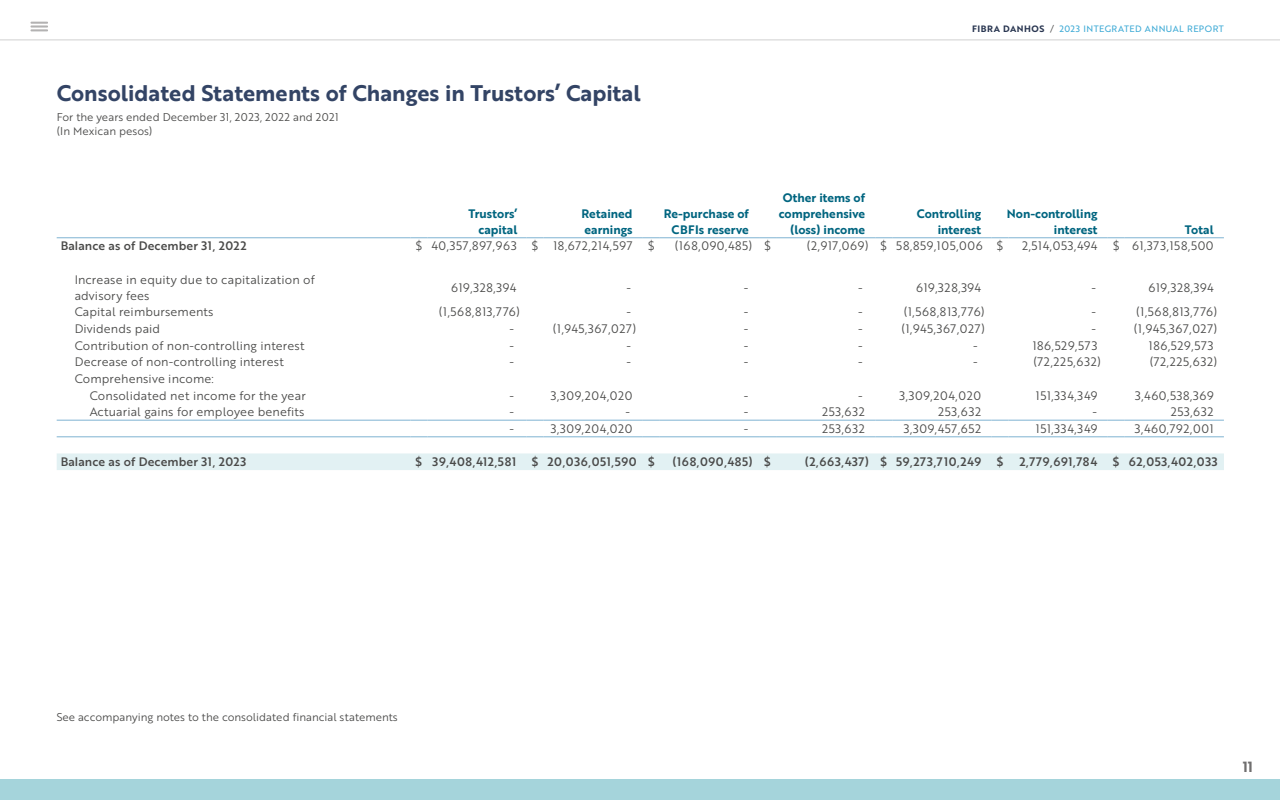
<style>
.page{position:relative;width:1280px;height:800px;background:#fff}
.page>*{position:absolute;margin:0;border:0;box-sizing:border-box;transform-origin:0 0}
.t1{font:22px "Brother 1816 Bold";color:#334465}
.t2{font:14.4px "Brother 1816 Bold";color:#706f6f}
.t3{font:12px "Brother 1816 Book";letter-spacing:.05em;color:#4a4a49}
.t4{font:12px/16px "Brother 1816 Book";letter-spacing:.01em;color:#4a4a49}
.t5{font:12px/16px "Brother 1816 Bold";color:#006580;text-align:right}
.t6{font:12px "Brother 1816 Book";letter-spacing:.03em;color:#4a4a49}
.t7{font:12px "Brother 1816 Medium";letter-spacing:.04em;color:#4a4a49}
.t8{font:12px "Brother 1816 Medium";letter-spacing:.01em;color:#4a4a49}
.t9{font:12px "Brother 1816 Book";letter-spacing:.06em;color:#4a4a49}
.t10{font:11px/14px "Brother 1816 Book";color:#4a4a49}
.t11{font:9px "Brother 1816 Regular";letter-spacing:.05em;color:#3ba9d5}
.s1{font-family:"Brother 1816 Bold";color:#283550}
.s2{font-family:"Brother 1816 Book";color:#4a4a49}
</style>
<div class="page">
<div style="left:0;top:779px;width:1280px;height:21px;background:#a5d4db"></div>
<div style="left:57px;top:453px;width:1167px;height:17px;background:#e2f1f3"></div>
<hr style="left:57px;top:237px;width:353px;height:1px;background:#7fb3d2">
<svg style="left:410px;top:237px;width:17px;height:1px"></svg>
<hr style="left:427px;top:237px;width:100px;height:1px;background:#7fb3d2">
<svg style="left:527px;top:237px;width:17px;height:1px"></svg>
<hr style="left:544px;top:237px;width:99px;height:1px;background:#7fb3d2">
<svg style="left:643px;top:237px;width:17px;height:1px"></svg>
<hr style="left:660px;top:237px;width:99px;height:1px;background:#7fb3d2">
<svg style="left:759px;top:237px;width:17px;height:1px"></svg>
<hr style="left:776px;top:237px;width:99px;height:1px;background:#7fb3d2">
<svg style="left:875px;top:237px;width:17px;height:1px"></svg>
<hr style="left:892px;top:237px;width:99px;height:1px;background:#7fb3d2">
<svg style="left:991px;top:237px;width:18px;height:1px"></svg>
<hr style="left:1009px;top:237px;width:99px;height:1px;background:#7fb3d2">
<svg style="left:1108px;top:237px;width:17px;height:1px"></svg>
<hr style="left:1125px;top:237px;width:99px;height:1px;background:#7fb3d2">
<hr style="left:57px;top:420px;width:353px;height:1px;background:#7fb3d2">
<svg style="left:410px;top:420px;width:17px;height:1px"></svg>
<hr style="left:427px;top:420px;width:100px;height:1px;background:#7fb3d2">
<svg style="left:527px;top:420px;width:17px;height:1px"></svg>
<hr style="left:544px;top:420px;width:99px;height:1px;background:#7fb3d2">
<svg style="left:643px;top:420px;width:17px;height:1px"></svg>
<hr style="left:660px;top:420px;width:99px;height:1px;background:#7fb3d2">
<svg style="left:759px;top:420px;width:17px;height:1px"></svg>
<hr style="left:776px;top:420px;width:99px;height:1px;background:#7fb3d2">
<svg style="left:875px;top:420px;width:17px;height:1px"></svg>
<hr style="left:892px;top:420px;width:99px;height:1px;background:#7fb3d2">
<svg style="left:991px;top:420px;width:18px;height:1px"></svg>
<hr style="left:1009px;top:420px;width:99px;height:1px;background:#7fb3d2">
<svg style="left:1108px;top:420px;width:17px;height:1px"></svg>
<hr style="left:1125px;top:420px;width:99px;height:1px;background:#7fb3d2">
<hr style="left:57px;top:436px;width:353px;height:1px;background:#7fb3d2">
<svg style="left:410px;top:436px;width:17px;height:1px"></svg>
<hr style="left:427px;top:436px;width:100px;height:1px;background:#7fb3d2">
<svg style="left:527px;top:436px;width:17px;height:1px"></svg>
<hr style="left:544px;top:436px;width:99px;height:1px;background:#7fb3d2">
<svg style="left:643px;top:436px;width:17px;height:1px"></svg>
<hr style="left:660px;top:436px;width:99px;height:1px;background:#7fb3d2">
<svg style="left:759px;top:436px;width:17px;height:1px"></svg>
<hr style="left:776px;top:436px;width:99px;height:1px;background:#7fb3d2">
<svg style="left:875px;top:436px;width:17px;height:1px"></svg>
<hr style="left:892px;top:436px;width:99px;height:1px;background:#7fb3d2">
<svg style="left:991px;top:436px;width:18px;height:1px"></svg>
<hr style="left:1009px;top:436px;width:99px;height:1px;background:#7fb3d2">
<svg style="left:1108px;top:436px;width:17px;height:1px"></svg>
<hr style="left:1125px;top:436px;width:99px;height:1px;background:#7fb3d2">
<svg style="left:31px;top:22px;width:17px;height:9px"></svg>
<hr style="left:0;top:40px;width:1280px;height:1px;background:#d0d0d0">
<h1 class="t1" style="left:57px;top:76px;width:586px">Consolidated Statements of Changes in Trustors’ Capital</h1>
<p class="t10" style="left:57px;top:109px;width:284px">For the years ended December 31, 2023, 2022 and 2021 (In Mexican pesos)</p>
<p class="t5" style="left:468px;top:205px;width:50px">Trustors’ capital</p>
<p class="t5" style="left:581px;top:205px;width:53px;text-align:left">Retained earnings</p>
<p class="t5" style="left:664px;top:205px;width:86px">Re-purchase of<br>CBFIs reserve</p>
<p class="t5" style="left:779px;top:189px;width:88px">Other items of comprehensive (loss) income</p>
<p class="t11" style="left:972px;top:22px;width:253px"><span class="s1">FIBRA DANHOS</span> <span class="s2">/</span> 2023 INTEGRATED ANNUAL REPORT</p>
<p class="t5" style="left:917px;top:205px;width:66px">Controlling interest</p>
<p class="t5" style="left:1007px;top:205px;width:92px">Non-controlling interest</p>
<p class="t5" style="left:1185px;top:221px;width:30px">Total</p>
<p class="t8" style="left:61px;top:237px;width:188px">Balance as of December 31, 2022</p>
<p class="t3" style="left:415px;top:237px;width:219px">$ 40,357,897,963 $ 18,672,214,597</p>
<p class="t6" style="left:648px;top:237px;width:9px">$</p>
<p class="t3" style="left:675px;top:237px;width:98px">(168,090,485) $</p>
<p class="t3" style="left:807px;top:237px;width:198px">(2,917,069) $ 58,859,105,006 $</p>
<p class="t3" style="left:1022px;top:237px;width:77px">2,514,053,494</p>
<p class="t3" style="left:1113px;top:237px;width:102px">$ 61,373,158,500</p>
<p class="t4" style="left:75px;top:271px;width:242px">Increase in equity due to capitalization of advisory fees</p>
<p class="t3" style="left:451px;top:279px;width:67px">619,328,394</p>
<p class="t6" style="left:627px;top:279px;width:6px">-</p>
<p class="t6" style="left:744px;top:279px;width:6px">-</p>
<p class="t6" style="left:858px;top:279px;width:6px">-</p>
<p class="t3" style="left:916px;top:279px;width:67px">619,328,394</p>
<p class="t6" style="left:1092px;top:279px;width:6px">-</p>
<p class="t3" style="left:1149px;top:279px;width:67px">619,328,394</p>
<p class="t4" style="left:75px;top:304px;width:140px">Capital reimbursements</p>
<p class="t9" style="left:439px;top:303px;width:82px">(1,568,813,776)</p>
<p class="t6" style="left:627px;top:303px;width:6px">-</p>
<p class="t6" style="left:744px;top:303px;width:6px">-</p>
<p class="t6" style="left:858px;top:303px;width:6px">-</p>
<p class="t9" style="left:904px;top:303px;width:82px">(1,568,813,776)</p>
<p class="t6" style="left:1092px;top:303px;width:6px">-</p>
<p class="t9" style="left:1136px;top:303px;width:82px">(1,568,813,776)</p>
<p class="t4" style="left:75px;top:320px;width:87px">Dividends paid</p>
<p class="t6" style="left:509px;top:320px;width:6px">-</p>
<p class="t6" style="left:553px;top:320px;width:85px">(1,945,367,027)</p>
<p class="t6" style="left:744px;top:320px;width:6px">-</p>
<p class="t6" style="left:858px;top:320px;width:6px">-</p>
<p class="t6" style="left:902px;top:320px;width:85px">(1,945,367,027)</p>
<p class="t6" style="left:1092px;top:320px;width:6px">-</p>
<p class="t6" style="left:1134px;top:320px;width:85px">(1,945,367,027)</p>
<p class="t4" style="left:75px;top:337px;width:231px">Contribution of non-controlling interest</p>
<p class="t6" style="left:509px;top:336px;width:6px">-</p>
<p class="t6" style="left:627px;top:336px;width:6px">-</p>
<p class="t6" style="left:744px;top:336px;width:6px">-</p>
<p class="t6" style="left:858px;top:336px;width:6px">-</p>
<p class="t6" style="left:973px;top:336px;width:6px">-</p>
<p class="t3" style="left:1033px;top:336px;width:66px">186,529,573</p>
<p class="t3" style="left:1149px;top:336px;width:66px">186,529,573</p>
<p class="t4" style="left:75px;top:353px;width:211px">Decrease of non-controlling interest</p>
<p class="t6" style="left:509px;top:353px;width:6px">-</p>
<p class="t6" style="left:627px;top:353px;width:6px">-</p>
<p class="t6" style="left:744px;top:353px;width:6px">-</p>
<p class="t6" style="left:858px;top:353px;width:6px">-</p>
<p class="t6" style="left:973px;top:353px;width:6px">-</p>
<p class="t6" style="left:1033px;top:353px;width:69px">(72,225,632)</p>
<p class="t6" style="left:1150px;top:353px;width:69px">(72,225,632)</p>
<p class="t4" style="left:90px;top:370px;width:218px;line-height:16.6px;text-indent:-15px">Comprehensive income:<br>Consolidated net income for the year</p>
<p class="t6" style="left:509px;top:386px;width:6px">-</p>
<p class="t3" style="left:551px;top:386px;width:83px">3,309,204,020</p>
<p class="t6" style="left:744px;top:386px;width:6px">-</p>
<p class="t6" style="left:858px;top:386px;width:6px">-</p>
<p class="t3" style="left:900px;top:386px;width:83px">3,309,204,020</p>
<p class="t3" style="left:1036px;top:386px;width:63px">151,334,349</p>
<p class="t3" style="left:1135px;top:386px;width:80px">3,460,538,369</p>
<p class="t4" style="left:90px;top:403px;width:216px">Actuarial gains for employee benefits</p>
<p class="t6" style="left:509px;top:403px;width:6px">-</p>
<p class="t6" style="left:626px;top:403px;width:6px">-</p>
<p class="t6" style="left:744px;top:403px;width:6px">-</p>
<p class="t6" style="left:822px;top:403px;width:44px">253,632</p>
<p class="t6" style="left:938px;top:403px;width:44px">253,632</p>
<p class="t6" style="left:1093px;top:403px;width:6px">-</p>
<p class="t6" style="left:1171px;top:403px;width:44px">253,632</p>
<p class="t6" style="left:509px;top:420px;width:6px">-</p>
<p class="t3" style="left:551px;top:420px;width:83px">3,309,204,020</p>
<p class="t6" style="left:744px;top:420px;width:6px">-</p>
<p class="t6" style="left:822px;top:420px;width:44px">253,632</p>
<p class="t3" style="left:904px;top:420px;width:79px">3,309,457,652</p>
<p class="t3" style="left:1036px;top:420px;width:63px">151,334,349</p>
<p class="t3" style="left:1135px;top:420px;width:80px">3,460,792,001</p>
<p class="t8" style="left:61px;top:453px;width:187px">Balance as of December 31, 2023</p>
<p class="t7" style="left:415px;top:453px;width:103px">$ 39,408,412,581</p>
<p class="t7" style="left:532px;top:453px;width:125px">$ 20,036,051,590 $</p>
<p class="t7" style="left:673px;top:453px;width:100px">(168,090,485) $</p>
<p class="t7" style="left:805px;top:453px;width:178px">(2,663,437) $ 59,273,710,249</p>
<p class="t7" style="left:996px;top:453px;width:9px">$</p>
<p class="t7" style="left:1019px;top:453px;width:80px">2,779,691,784</p>
<p class="t7" style="left:1113px;top:453px;width:107px">$ 62,053,402,033</p>
<p class="t10" style="left:57px;top:709px;width:343px">See accompanying notes to the consolidated financial statements</p>
<p class="t2" style="left:1243px;top:756px;width:12px">11</p>
</div>
